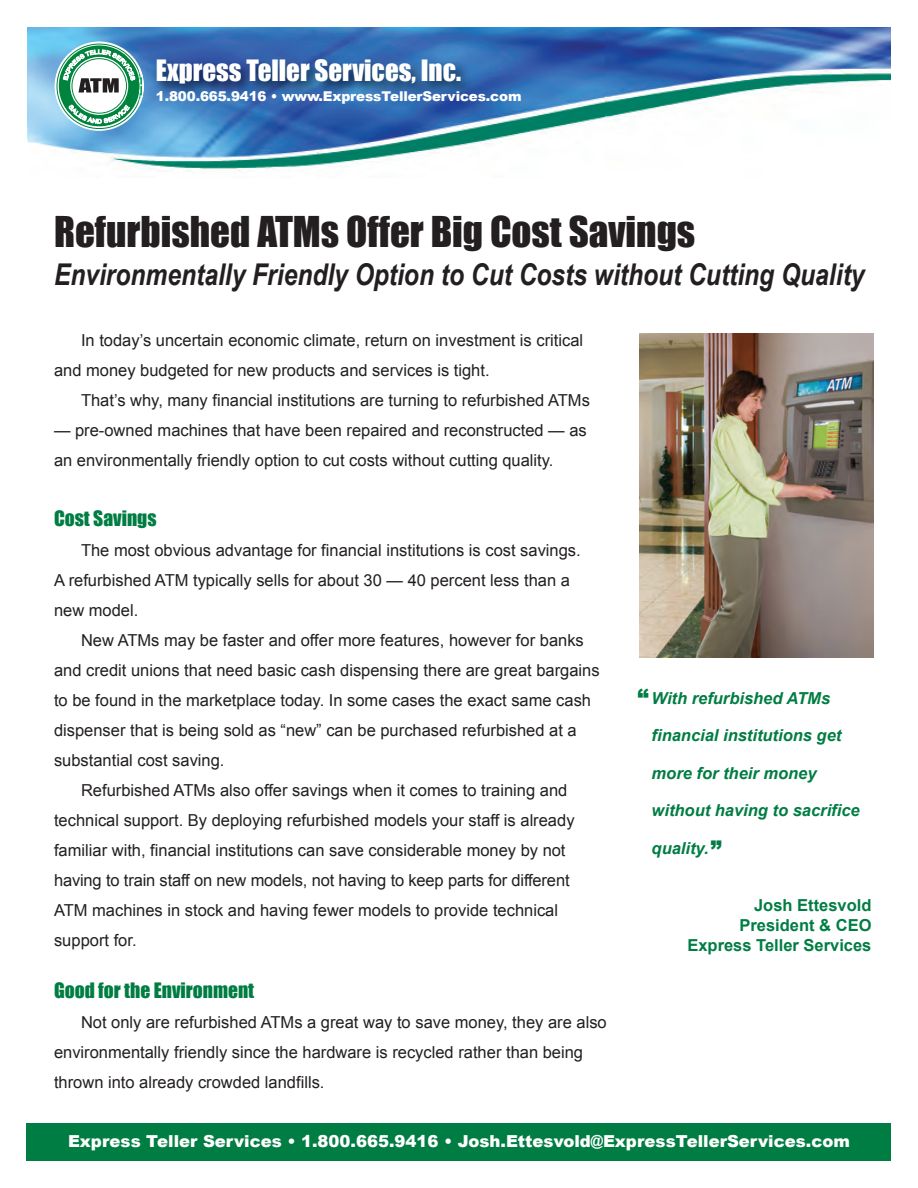
<style>
.page{position:relative;width:918px;height:1188px;background:#fff}
.page>*{position:absolute;margin:0;border:0;box-sizing:border-box;transform-origin:0 0}
.t1{font:39px "Impact";color:#231f20}
.t2{font:italic 700 30px "Arial Narrow";color:#231f20}
.t3{font:27px "Impact";color:#fff}
.t4{font:900 22.5px "Arial";color:#007d43}
.t5{font:19.5px "Impact";color:#007d43}
.t6{font:16.5px/30px "Arial";color:#231f20}
.t7{font:italic 700 16.5px "Arial";color:#007d43}
.t8{font:900 16.5px "Arial";color:#fff}
.t9{font:700 16.5px/19.8px "Arial";color:#007d43;text-align:right}
.t10{font:900 13.5px "Arial";letter-spacing:-.01em;color:#fff}
</style>
<div class="page">
<img style="left:27px;top:27px;width:864px;height:144px">
<svg style="left:57px;top:44px;width:85px;height:85px"></svg>
<img style="left:142px;top:66px;width:2px;height:41px">
<img style="left:142px;top:73px;width:2px;height:27px">
<img style="left:139px;top:66px;width:3px;height:41px">
<div style="left:27px;top:1123px;width:864px;height:38px;background:#007d43"></div>
<img style="left:639px;top:334px;width:234px;height:324px">
<h3 class="t3" style="left:156px;top:54px;width:307px">Express Teller Services, Inc.</h3>
<p class="t10" style="left:156px;top:86px;width:367px">1.800.665.9416 • www.ExpressTellerServices.com</p>
<h1 class="t1" style="left:54px;top:208px;width:643px">Refurbished ATMs Offer Big Cost Savings</h1>
<h2 class="t2" style="left:54px;top:257px;width:812px">Environmentally Friendly Option to Cut Costs without Cutting Quality</h2>
<p class="t6" style="left:54px;top:325px;width:531px;text-indent:27px">In today’s uncertain economic climate, return on investment is critical and money budgeted for new products and services is tight.</p>
<p class="t6" style="left:81px;top:385px;width:510px">That’s why, many financial institutions are turning to refurbished ATMs</p>
<p class="t6" style="left:54px;top:415px;width:534px">— pre-owned machines that have been repaired and reconstructed — as an environmentally friendly option to cut costs without cutting quality.</p>
<p class="t5" style="left:54px;top:506px;width:104px">Cost Savings</p>
<p class="t6" style="left:54px;top:535px;width:528px;text-indent:27px">The most obvious advantage for financial institutions is cost savings.<br>A refurbished ATM typically sells for about 30 — 40 percent less than a new model.</p>
<p class="t6" style="left:81px;top:625px;width:504px">New ATMs may be faster and offer more features, however for banks</p>
<p class="t6" style="left:54px;top:655px;width:547px">and credit unions that need basic cash dispensing there are great bargains</p>
<p class="t6" style="left:54px;top:685px;width:539px">to be found in the marketplace today. In some cases the exact same cash</p>
<p class="t6" style="left:54px;top:715px;width:524px">dispenser that is being sold as “new” can be purchased refurbished at a</p>
<p class="t6" style="left:54px;top:745px;width:172px">substantial cost saving.</p>
<p class="t6" style="left:81px;top:775px;width:488px">Refurbished ATMs also offer savings when it comes to training and</p>
<p class="t6" style="left:54px;top:805px;width:522px">technical support. By deploying refurbished models your staff is already</p>
<p class="t6" style="left:54px;top:835px;width:513px">familiar with, financial institutions can save considerable money by not</p>
<p class="t6" style="left:54px;top:865px;width:517px">having to train staff on new models, not having to keep parts for different</p>
<p class="t6" style="left:54px;top:895px;width:506px">ATM machines in stock and having fewer models to provide technical</p>
<p class="t6" style="left:54px;top:925px;width:84px">support for.</p>
<p class="t5" style="left:54px;top:979px;width:202px">Good for the Environment</p>
<p class="t6" style="left:54px;top:1008px;width:554px;text-indent:27px">Not only are refurbished ATMs a great way to save money, they are also environmentally friendly since the hardware is recycled rather than being thrown into already crowded landfills.</p>
<h3 class="t4" style="left:638px;top:680px;width:13px">“</h3>
<p class="t7" style="left:652px;top:689px;width:180px">With refurbished ATMs</p>
<p class="t7" style="left:652px;top:727px;width:191px">financial institutions get</p>
<p class="t7" style="left:652px;top:764px;width:167px">more for their money</p>
<p class="t7" style="left:652px;top:802px;width:210px">without having to sacrifice</p>
<p class="t7" style="left:652px;top:839px;width:59px">quality.</p>
<h3 class="t4" style="left:710px;top:833px;width:13px">”</h3>
<p class="t9" style="left:687px;top:896px;width:186px">Josh Ettesvold<br>President &amp; CEO<br>Express Teller Services</p>
<p class="t8" style="left:68px;top:1129px;width:783px">Express Teller Services • 1.800.665.9416 • Josh.Ettesvold@ExpressTellerServices.com</p>
</div>
